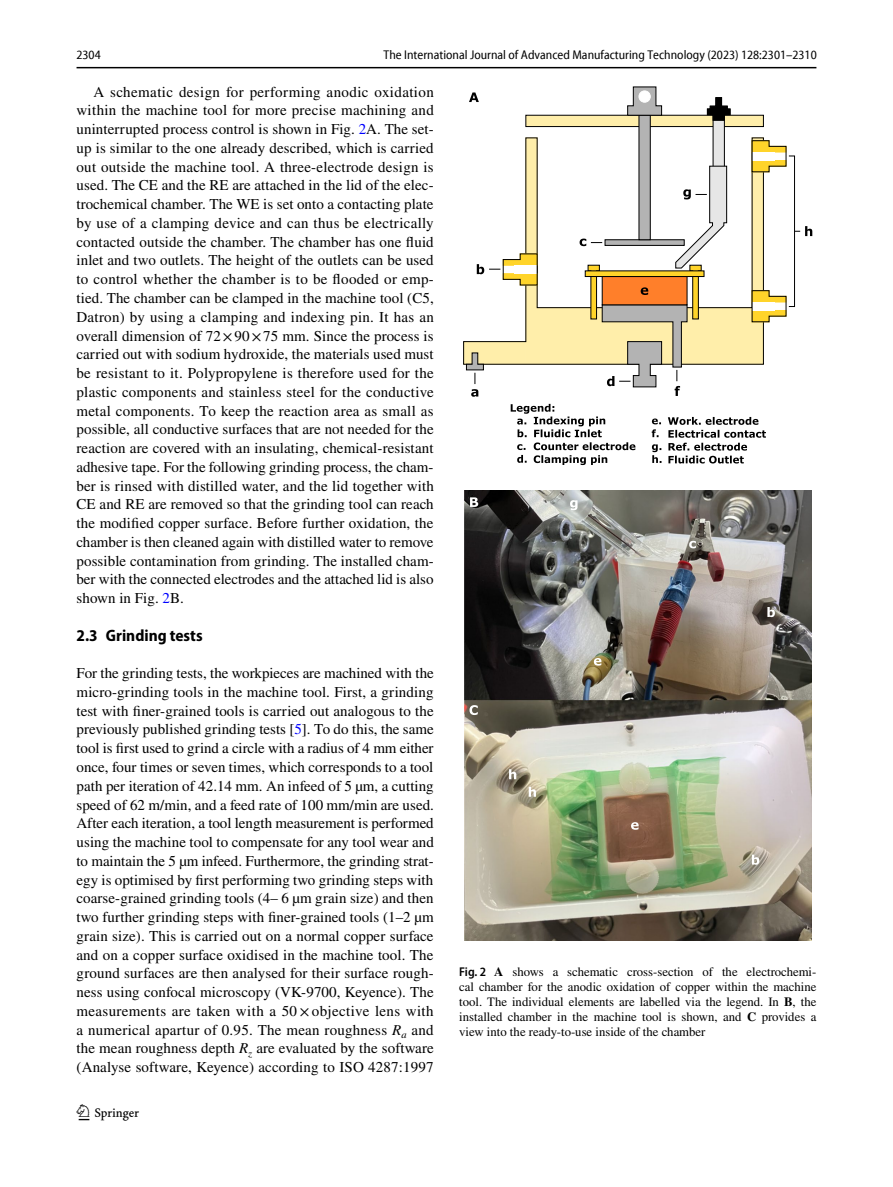
<style>
.page{position:relative;width:893px;height:1187px;background:#fff}
.page>*{position:absolute;margin:0;border:0;box-sizing:border-box;transform-origin:0 0}
.t1{font:22.5px "Springnew Regular 2";color:#000}
.t2{font:700 semi-condensed 16.5px "Myriad Pro";color:#000}
.t3{font:15px/18.8px "STIX";letter-spacing:.005em;color:#000;text-align:justify}
.t4{font:12.75px/15px "STIX";color:#000;text-align:justify}
.t5{font:semi-condensed 12.75px "Myriad Pro Unic";color:#000}
.s1{color:#00f}
.s2{font-style:italic}
.s3{font-family:"Myriad Pro";font-weight:600;font-stretch:semi-condensed}
.s4{font-weight:700}
</style>
<div class="page">
<hr style="left:77px;top:67px;width:739px;height:1px;background:#000">
<img style="left:464px;top:490px;width:348px;height:450px">
<svg style="left:463px;top:137px;width:301px;height:228px"></svg>
<svg style="left:503px;top:140px;width:283px;height:182px"></svg>
<div style="left:526px;top:115px;width:238px;height:12px;background:#fea;border:1px solid #000"></div>
<svg style="left:466px;top:352px;width:18px;height:45px"></svg>
<svg style="left:477px;top:253px;width:61px;height:32px"></svg>
<svg style="left:580px;top:86px;width:150px;height:310px"></svg>
<div style="left:788px;top:155px;width:7px;height:152px;border:1px solid #000"></div>
<svg style="left:794px;top:226px;width:18px;height:10px"></svg>
<svg style="left:469px;top:92px;width:10px;height:10px"></svg>
<svg style="left:652px;top:418px;width:9px;height:19px"></svg>
<svg style="left:652px;top:444px;width:9px;height:19px"></svg>
<svg style="left:668px;top:417px;width:98px;height:46px"></svg>
<svg style="left:511px;top:404px;width:124px;height:61px"></svg>
<svg style="left:470px;top:497px;width:8px;height:10px"></svg>
<svg style="left:767px;top:607px;width:8px;height:10px"></svg>
<svg style="left:689px;top:540px;width:7px;height:8px"></svg>
<svg style="left:594px;top:658px;width:7px;height:7px"></svg>
<svg style="left:570px;top:500px;width:7px;height:10px"></svg>
<svg style="left:469px;top:705px;width:9px;height:10px"></svg>
<svg style="left:631px;top:822px;width:8px;height:7px"></svg>
<svg style="left:529px;top:786px;width:7px;height:10px"></svg>
<svg style="left:509px;top:769px;width:7px;height:10px"></svg>
<svg style="left:752px;top:854px;width:7px;height:10px"></svg>
<p class="t5" style="left:77px;top:50px;width:26px">2304</p>
<p class="t5" style="left:384px;top:50px;width:435px">The International Journal of Advanced Manufacturing Technology (2023) 128:2301–2310</p>
<p class="t3" style="left:77px;top:83px;width:359px;text-indent:17px">A schematic design for performing anodic oxidation within the machine tool for more precise machining and uninterrupted process control is shown in Fig. <span class="s1">2</span>A. The set&shy;up is similar to the one already described, which is carried out outside the machine tool. A three-electrode design is used. The CE and the RE are attached in the lid of the elec&shy;trochemical chamber. The WE is set onto a contacting plate by use of a clamping device and can thus be electrically contacted outside the chamber. The chamber has one fluid inlet and two outlets. The height of the outlets can be used to control whether the chamber is to be flooded or emp&shy;tied. The chamber can be clamped in the machine tool (C5, Datron) by using a clamping and indexing pin. It has an overall dimension of 72×90×75 mm. Since the process is carried out with sodium hydroxide, the materials used must be resistant to it. Polypropylene is therefore used for the plastic components and stainless steel for the conductive metal components. To keep the reaction area as small as possible, all conductive surfaces that are not needed for the reaction are covered with an insulating, chemical-resistant adhesive tape. For the following grinding process, the cham&shy;ber is rinsed with distilled water, and the lid together with CE and RE are removed so that the grinding tool can reach the modified copper surface. Before further oxidation, the chamber is then cleaned again with distilled water to remove possible contamination from grinding. The installed cham&shy;ber with the connected electrodes and the attached lid is also shown in Fig. <span class="s1">2</span>B.</p>
<p class="t2" style="left:77px;top:626px;width:128px">2.3 Grinding tests</p>
<p class="t3" style="left:77px;top:664px;width:359px">For the grinding tests, the workpieces are machined with the micro-grinding tools in the machine tool. First, a grinding test with finer-grained tools is carried out analogous to the previously published grinding tests [<span class="s1">5</span>]. To do this, the same tool is first used to grind a circle with a radius of 4 mm either once, four times or seven times, which corresponds to a tool path per iteration of 42.14 mm. An infeed of 5 µm, a cutting speed of 62 m/min, and a feed rate of 100 mm/min are used.<br>After each iteration, a tool length measurement is performed using the machine tool to compensate for any tool wear and to maintain the 5 µm infeed. Furthermore, the grinding strat&shy;egy is optimised by first performing two grinding steps with coarse-grained grinding tools (4– 6 µm grain size) and then two further grinding steps with finer-grained tools (1–2 µm grain size). This is carried out on a normal copper surface and on a copper surface oxidised in the machine tool. The ground surfaces are then analysed for their surface rough&shy;ness using confocal microscopy (VK-9700, Keyence). The measurements are taken with a 50 × objective lens with a numerical apartur of 0.95. The mean roughness <span class="s2">R</span><sub>a</sub> and the mean roughness depth <span class="s2">R</span><sub>z</sub> are evaluated by the software (Analyse software, Keyence) according to ISO 4287:1997</p>
<h1 class="t1" style="left:79px;top:1104px;width:62px">1 3</h1>
<p class="t4" style="left:459px;top:965px;width:359px"><span class="s3">Fig. 2</span> <span class="s4">A</span> shows a schematic cross-section of the electrochemi&shy;cal chamber for the anodic oxidation of copper within the machine tool. The individual elements are labelled via the legend. In <span class="s4">B</span>, the installed chamber in the machine tool is shown, and <span class="s4">C</span> provides a view into the ready-to-use inside of the chamber</p>
</div>
